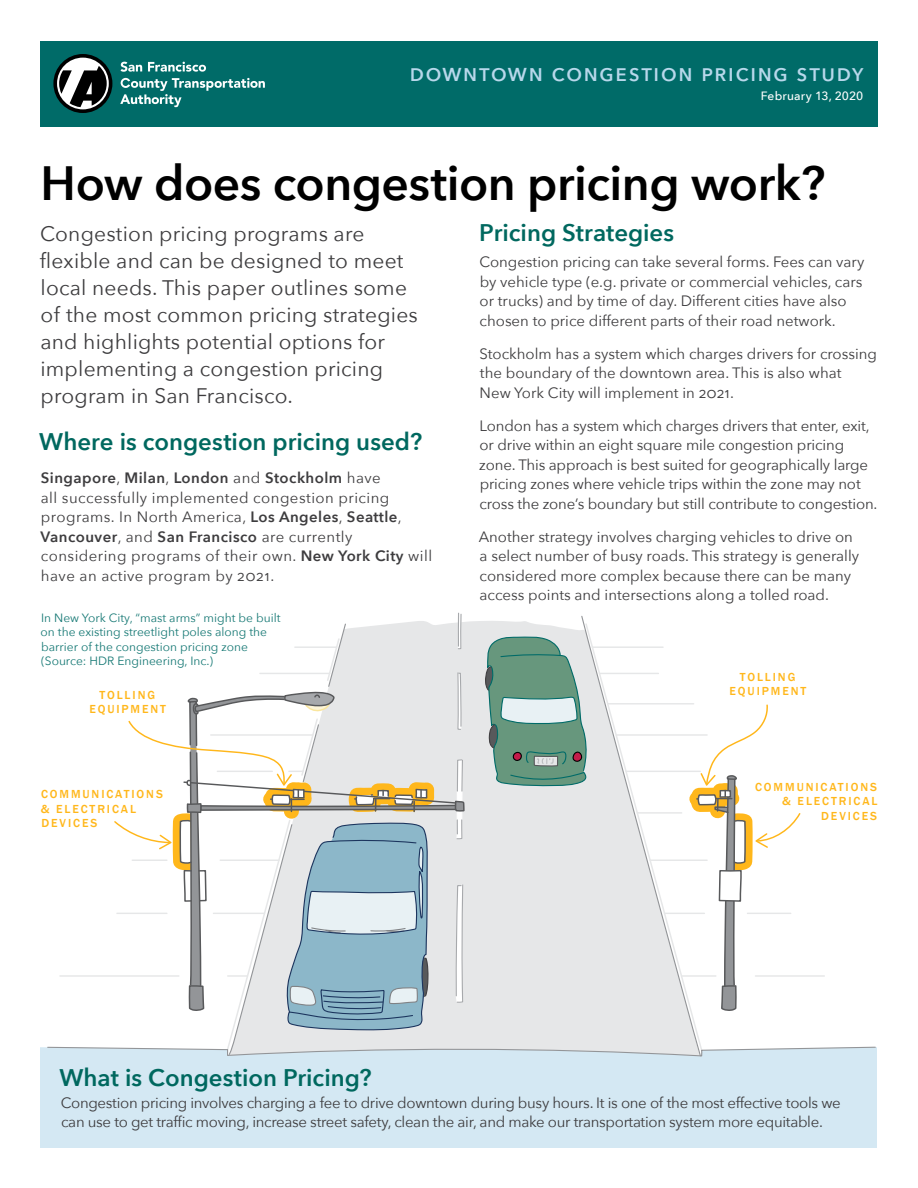
<style>
.page{position:relative;width:918px;height:1188px;background:#fff}
.page>*{position:absolute;margin:0;border:0;box-sizing:border-box;transform-origin:0 0}
.t1{font:600 48px "Avenir Next";letter-spacing:-.01em;color:#000}
.t2{font:600 24px "Avenir Next";color:#00685f}
.t3{font:500 24px "Avenir Next";letter-spacing:.075em;color:#b8d8eb}
.t4{font:21px/27px "Avenir Next";letter-spacing:.01em;color:#3d3c3e}
.t5{font:15px/19.5px "Avenir Next";color:#3d3c3e}
.t6{font:15px/19.5px "Avenir Next";letter-spacing:.03em;color:#3d3c3e}
.t7{font:15px/19.5px "Avenir Next";letter-spacing:-.02em;color:#3d3c3e}
.t8{font:12px/14.4px "Avenir Next";color:#177975}
.t9{font:500 12px/14.4px "Franklin Gothic";letter-spacing:.16em;color:#ffb71b;text-align:center}
.t10{font:500 12px "Avenir Next";letter-spacing:.015em;color:#fff}
.s1{font-weight:600}
</style>
<div class="page">
<div style="left:40px;top:1044px;width:838px;height:104px;background:#d4e8f3"></div>
<svg style="left:47px;top:612px;width:829px;height:445px"></svg>
<div style="left:40px;top:41px;width:838px;height:85px;background:#006b68"></div>
<svg style="left:53px;top:54px;width:59px;height:59px"></svg>
<svg style="left:121px;top:62px;width:21px;height:10px"></svg>
<svg style="left:148px;top:62px;width:58px;height:10px"></svg>
<svg style="left:120px;top:78px;width:145px;height:29px"></svg>
<h2 class="t3" style="left:409px;top:52px;width:456px">Downtown Congestion Pricing Study</h2>
<p class="t10" style="left:761px;top:86px;width:104px">February 13, 2020</p>
<h1 class="t1" style="left:41px;top:142px;width:786px">How does congestion pricing work?</h1>
<p class="t4" style="left:40px;top:219px;width:379px">Congestion pricing programs are flexible and can be designed to meet local needs. This paper outlines some of the most common pricing strategies and highlights potential options for implementing a congestion pricing program in San Francisco.</p>
<h2 class="t2" style="left:39px;top:421px;width:384px">Where is congestion pricing used?</h2>
<p class="t6" style="left:41px;top:467px;width:393px"><span class="s1">Singapore</span>, <span class="s1">Milan</span>, <span class="s1">London</span> and <span class="s1">Stockholm</span> have<br>all successfully implemented congestion pricing programs. In North America, <span class="s1">Los Angeles</span>, <span class="s1">Seattle</span>, <span class="s1">Vancouver</span>, and <span class="s1">San Francisco</span> are currently considering programs of their own. <span class="s1">New York City</span> will have an active program by 2021.</p>
<h2 class="t2" style="left:479px;top:212px;width:196px">Pricing Strategies</h2>
<p class="t5" style="left:479px;top:251px;width:386px">Congestion pricing can take several forms. Fees can vary by vehicle type (e.g. private or commercial vehicles, cars or trucks) and by time of day. Different cities have also chosen to price different parts of their road network.</p>
<p class="t5" style="left:479px;top:343px;width:399px">Stockholm has a system which charges drivers for crossing the boundary of the downtown area. This is also what<br>New York City will implement in 2021.</p>
<p class="t5" style="left:479px;top:415px;width:400px">London has a system which charges drivers that enter, exit, or drive within an eight square mile congestion pricing zone. This approach is best suited for geographically large pricing zones where vehicle trips within the zone may not cross the zone’s boundary but still contribute to congestion.</p>
<p class="t5" style="left:479px;top:526px;width:382px">Another strategy involves charging vehicles to drive on a select number of busy roads. This strategy is generally considered more complex because there can be many access points and intersections along a tolled road.</p>
<p class="t8" style="left:41px;top:610px;width:241px">In New York City, “mast arms” might be built on the existing streetlight poles along the barrier of the congestion pricing zone (Source: HDR Engineering, Inc.)</p>
<p class="t9" style="left:89px;top:688px;width:78px">TOLLING<br>EQUIPMENT</p>
<p class="t9" style="left:41px;top:787px;width:124px;text-align:left">COMMUNICATIONS &amp; ELECTRICAL<br>DEVICES</p>
<p class="t9" style="left:730px;top:670px;width:78px">TOLLING<br>EQUIPMENT</p>
<p class="t9" style="left:755px;top:780px;width:124px;text-align:right">COMMUNICATIONS &amp; ELECTRICAL<br>DEVICES</p>
<h2 class="t2" style="left:59px;top:1057px;width:314px">What is Congestion Pricing?</h2>
<p class="t7" style="left:61px;top:1092px;width:782px">Congestion pricing involves charging a fee to drive downtown during busy hours. It is one of the most effective tools we can use to get traffic moving, increase street safety, clean the air, and make our transportation system more equitable.</p>
</div>
